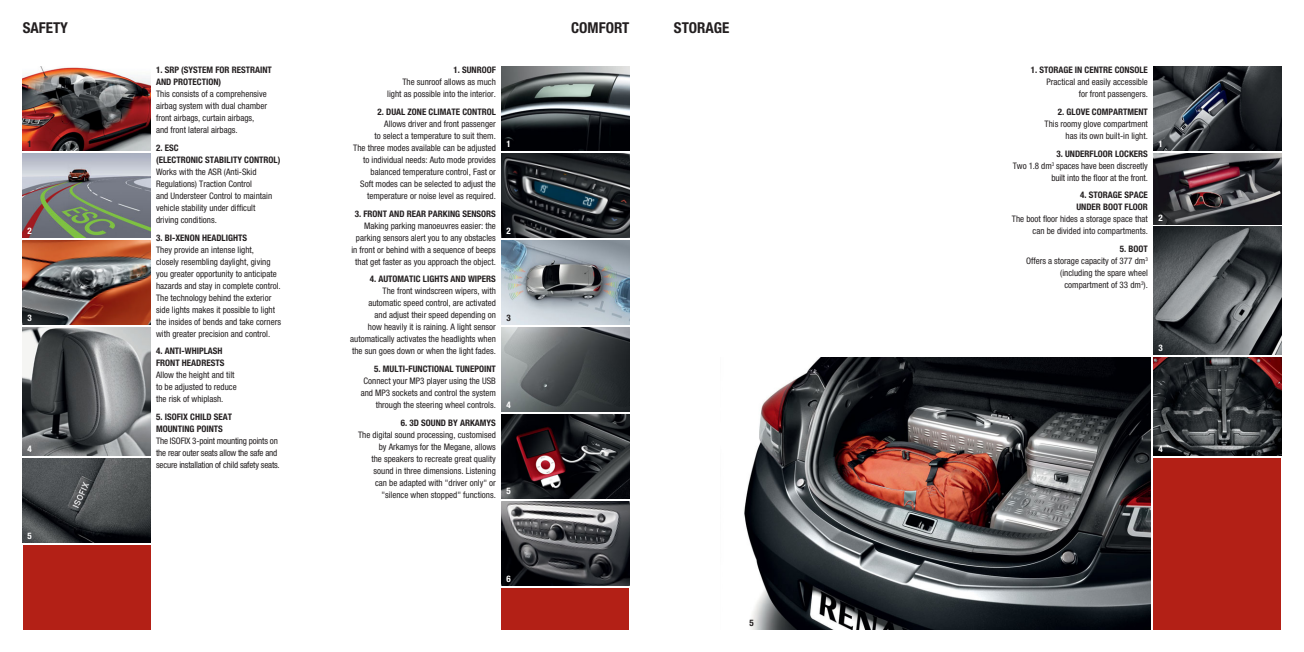
<style>
.page{position:relative;width:1304px;height:652px;background:#fff}
.page>*{position:absolute;margin:0;border:0;box-sizing:border-box;transform-origin:0 0}
.t1{font:700 condensed 15px "Helvetica Neue";color:#231f20}
.t2{font:condensed 9px/12px "Helvetica Neue";color:#231f20;text-align:right}
.t3{font:700 condensed 9px/12px "Helvetica Neue";color:#231f20}
.t4{font:condensed 9px/12px "Helvetica Neue";letter-spacing:-.02em;color:#231f20}
.t5{font:700 condensed 9px "Helvetica Neue";color:#fff}
.s1{font-weight:700}
</style>
<div class="page">
<img style="left:502px;top:240px;width:127px;height:85px">
<img style="left:23px;top:66px;width:127px;height:84px">
<img style="left:23px;top:153px;width:127px;height:85px">
<img style="left:23px;top:327px;width:127px;height:128px">
<img style="left:23px;top:458px;width:127px;height:84px">
<img style="left:502px;top:66px;width:127px;height:84px">
<img style="left:502px;top:153px;width:127px;height:85px">
<div style="left:23px;top:545px;width:127px;height:84px;background:#b32016"></div>
<div style="left:502px;top:588px;width:127px;height:41px;background:#b32016"></div>
<img style="left:502px;top:327px;width:127px;height:85px">
<img style="left:502px;top:414px;width:127px;height:85px">
<img style="left:502px;top:501px;width:127px;height:85px">
<img style="left:23px;top:240px;width:127px;height:85px">
<img style="left:1154px;top:66px;width:127px;height:84px">
<div style="left:1154px;top:458px;width:127px;height:171px;background:#b32016"></div>
<img style="left:1154px;top:227px;width:127px;height:128px">
<img style="left:1154px;top:358px;width:127px;height:97px">
<img style="left:744px;top:358px;width:407px;height:271px">
<img style="left:1154px;top:153px;width:127px;height:71px">
<h1 class="t1" style="left:23px;top:23px;width:47px">SAFETY</h1>
<h1 class="t1" style="left:571px;top:23px;width:60px">COMFORT</h1>
<h1 class="t1" style="left:674px;top:23px;width:57px">STORAGE</h1>
<p class="t3" style="left:28px;top:138px;width:6px">1</p>
<p class="t5" style="left:28px;top:227px;width:6px">2</p>
<p class="t5" style="left:28px;top:315px;width:6px">3</p>
<p class="t5" style="left:28px;top:445px;width:6px">4</p>
<p class="t3" style="left:156px;top:65px;width:117px">1. SRP (SYSTEM FOR RESTRAINT<br>AND PROTECTION)</p>
<p class="t2" style="left:156px;top:89px;width:112px;text-align:left">This consists of a comprehensive airbag system with dual chamber front airbags, curtain airbags, and front lateral airbags.</p>
<p class="t3" style="left:156px;top:142px;width:126px">2. ESC<br>(ELECTRONIC STABILITY CONTROL)</p>
<p class="t2" style="left:156px;top:166px;width:118px;text-align:left">Works with the ASR (Anti-Skid<br>Regulations) Traction Control<br>and Understeer Control to maintain vehicle stability under difficult driving conditions.</p>
<p class="t3" style="left:156px;top:232px;width:92px">3. BI-XENON HEADLIGHTS</p>
<p class="t2" style="left:156px;top:244px;width:126px;text-align:left">They provide an intense light,<br>closely resembling daylight, giving you greater opportunity to anticipate hazards and stay in complete control.<br>The technology behind the exterior side lights makes it possible to light the insides of bends and take corners with greater precision and control.</p>
<p class="t3" style="left:156px;top:346px;width:70px">4. ANTI-WHIPLASH<br>FRONT HEADRESTS</p>
<p class="t2" style="left:156px;top:370px;width:82px;text-align:left">Allow the height and tilt to be adjusted to reduce the risk of whiplash.</p>
<p class="t3" style="left:156px;top:411px;width:78px">5. ISOFIX CHILD SEAT<br>MOUNTING POINTS</p>
<p class="t4" style="left:156px;top:435px;width:125px">The ISOFIX 3-point mounting points on the rear outer seats allow the safe and secure installation of child safety seats.</p>
<p class="t3" style="left:453px;top:65px;width:44px">1. SUNROOF</p>
<p class="t2" style="left:387px;top:77px;width:110px">The sunroof allows as much light as possible into the interior.</p>
<p class="t3" style="left:378px;top:106px;width:120px">2. DUAL ZONE CLIMATE CONTROL</p>
<p class="t2" style="left:353px;top:118px;width:144px">Allows driver and front passenger<br>to select a temperature to suit them.<br>The three modes available can be adjusted to individual needs: Auto mode provides balanced temperature control, Fast or<br>Soft modes can be selected to adjust the temperature or noise level as required.</p>
<p class="t3" style="left:355px;top:208px;width:143px">3. FRONT AND REAR PARKING SENSORS</p>
<p class="t2" style="left:351px;top:220px;width:146px">Making parking manoeuvres easier: the parking sensors alert you to any obstacles in front or behind with a sequence of beeps that get faster as you approach the object.</p>
<p class="t3" style="left:370px;top:274px;width:128px">4. AUTOMATIC LIGHTS AND WIPERS</p>
<p class="t2" style="left:350px;top:286px;width:147px">The front windscreen wipers, with automatic speed control, are activated<br>and adjust their speed depending on<br>how heavily it is raining. A light sensor automatically activates the headlights when the sun goes down or when the light fades.</p>
<p class="t3" style="left:374px;top:363px;width:123px">5. MULTI-FUNCTIONAL TUNEPOINT</p>
<p class="t2" style="left:361px;top:375px;width:137px">Connect your MP3 player using the USB and MP3 sockets and control the system through the steering wheel controls.</p>
<p class="t3" style="left:401px;top:417px;width:96px">6. 3D SOUND BY ARKAMYS</p>
<p class="t2" style="left:358px;top:429px;width:139px">The digital sound processing, customised by Arkamys for the Megane, allows<br>the speakers to recreate great quality sound in three dimensions. Listening<br>can be adapted with "driver only" or "silence when stopped" functions.</p>
<p class="t5" style="left:506px;top:140px;width:6px">1</p>
<p class="t5" style="left:506px;top:227px;width:6px">2</p>
<p class="t3" style="left:506px;top:313px;width:6px">3</p>
<p class="t5" style="left:506px;top:402px;width:6px">4</p>
<p class="t5" style="left:506px;top:488px;width:6px">5</p>
<p class="t3" style="left:1031px;top:65px;width:119px">1. STORAGE IN CENTRE CONSOLE</p>
<p class="t2" style="left:1047px;top:77px;width:103px">Practical and easily accessible for front passengers.</p>
<p class="t3" style="left:1058px;top:106px;width:91px">2. GLOVE COMPARTMENT</p>
<p class="t2" style="left:1045px;top:118px;width:105px">This roomy glove compartment has its own built-in light.</p>
<p class="t2" style="left:1013px;top:148px;width:136px"><span class="s1">3. UNDERFLOOR LOCKERS<br></span>Two 1.8 dm<sup>3</sup> spaces have been discreetly built into the floor at the front.</p>
<p class="t3" style="left:1076px;top:190px;width:73px;text-align:center">4. STORAGE SPACE<br>UNDER BOOT FLOOR</p>
<p class="t2" style="left:1012px;top:214px;width:137px">The boot floor hides a storage space that can be divided into compartments.</p>
<p class="t2" style="left:1026px;top:243px;width:123px"><span class="s1">5. BOOT<br></span>Offers a storage capacity of 377 dm<sup>3 </sup>(including the spare wheel compartment of 33 dm<sup>3</sup>).</p>
<p class="t5" style="left:1158px;top:140px;width:6px">1</p>
<p class="t5" style="left:1158px;top:214px;width:6px">2</p>
<p class="t5" style="left:1158px;top:345px;width:6px">3</p>
<p class="t5" style="left:1158px;top:445px;width:6px">4</p>
<p class="t5" style="left:28px;top:532px;width:6px">5</p>
<p class="t5" style="left:506px;top:575px;width:6px">6</p>
<p class="t3" style="left:750px;top:617px;width:6px">5</p>
</div>
